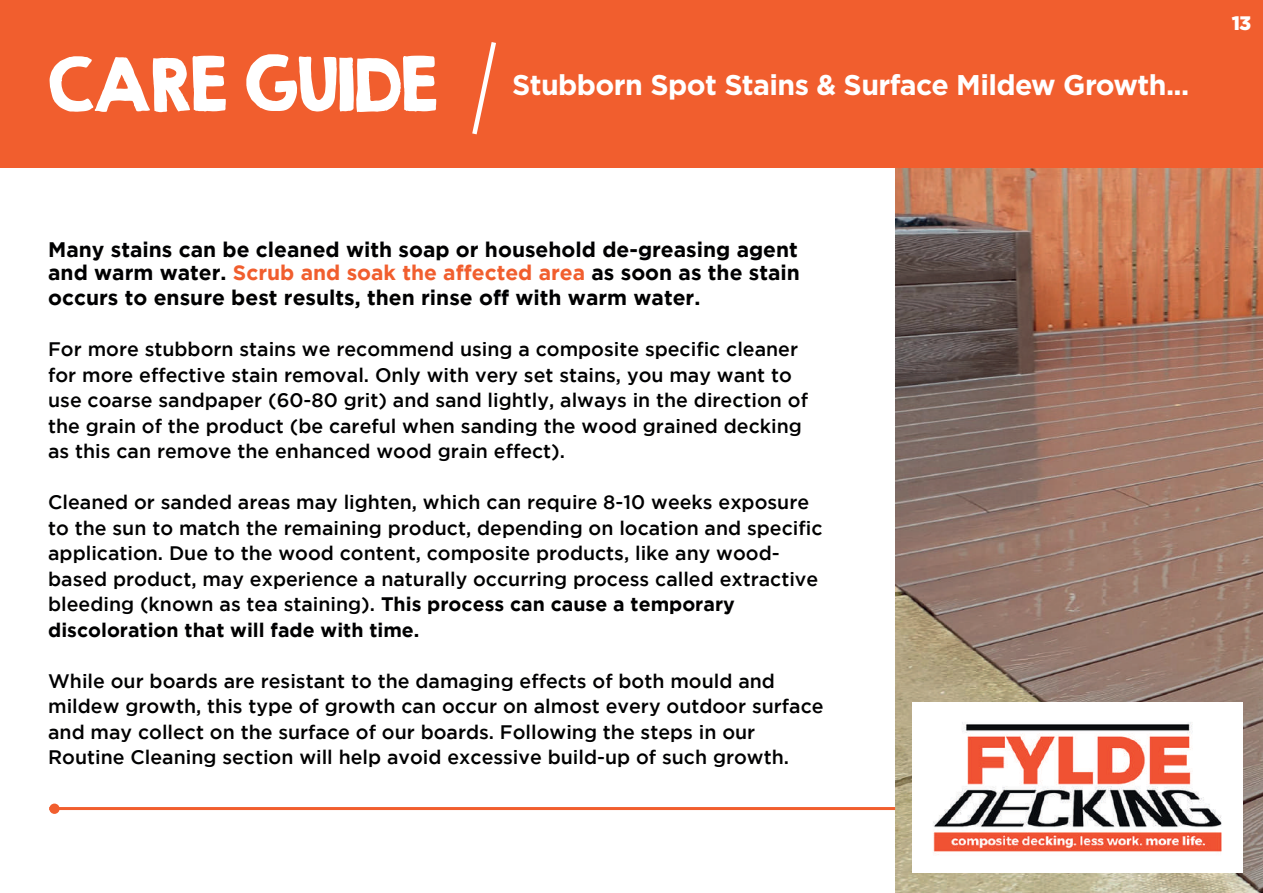
<style>
.page{position:relative;width:1263px;height:893px;background:#fff}
.page>*{position:absolute;margin:0;border:0;box-sizing:border-box;transform-origin:0 0}
.t1{font:66px "KG Second Chances Solid";letter-spacing:-.02em;color:#fff}
.t2{font:700 28.5px "Gotham";letter-spacing:-.02em;color:#fff}
.t3{font:700 21px/22.5px "Gotham";color:#000001}
.t4{font:500 19.5px/25.5px "Gotham";color:#000001}
.t5{font:900 19.5px "Gotham";color:#fff}
.s1{color:#f15e2e}
.s2{font-weight:700}
</style>
<div class="page">
<img style="left:895px;top:167px;width:368px;height:726px">
<div style="left:0;top:0;width:1263px;height:167px;background:#f15e2e"></div>
<div style="left:912px;top:702px;width:330px;height:171px;background:#fff"></div>
<img style="left:933px;top:722px;width:289px;height:133px">
<svg style="left:472px;top:42px;width:24px;height:93px"></svg>
<hr style="left:49px;top:807px;width:846px;height:3px;background:#f15e2e">
<div style="left:49px;top:804px;width:11px;height:10px;background:#f15e2e;border-radius:50%"></div>
<h1 class="t1" style="left:48px;top:43px;width:393px">CARE GUIDE</h1>
<h2 class="t2" style="left:512px;top:69px;width:679px">Stubborn Spot Stains &amp; Surface Mildew Growth...</h2>
<p class="t5" style="left:1232px;top:11px;width:21px">13</p>
<p class="t3" style="left:48px;top:238px;width:753px">Many stains can be cleaned with soap or household de-greasing agent and warm water. <span class="s1">Scrub and soak the affected area</span> as soon as the stain</p>
<p class="t3" style="left:48px;top:286px;width:654px">occurs to ensure best results, then rinse off with warm water.</p>
<p class="t4" style="left:48px;top:336px;width:761px">For more stubborn stains we recommend using a composite specific cleaner for more effective stain removal. Only with very set stains, you may want to use coarse sandpaper (60-80 grit) and sand lightly, always in the direction of the grain of the product (be careful when sanding the wood grained decking as this can remove the enhanced wood grain effect).</p>
<p class="t4" style="left:48px;top:489px;width:776px">Cleaned or sanded areas may lighten, which can require 8-10 weeks exposure to the sun to match the remaining product, depending on location and specific application. Due to the wood content, composite products, like any wood&shy;based product, may experience a naturally occurring process called extractive bleeding (known as tea staining). <span class="s2">This process can cause a temporary discoloration that will fade with time.</span></p>
<p class="t4" style="left:48px;top:668px;width:777px">While our boards are resistant to the damaging effects of both mould and mildew growth, this type of growth can occur on almost every outdoor surface and may collect on the surface of our boards. Following the steps in our Routine Cleaning section will help avoid excessive build-up of such growth.</p>
</div>
